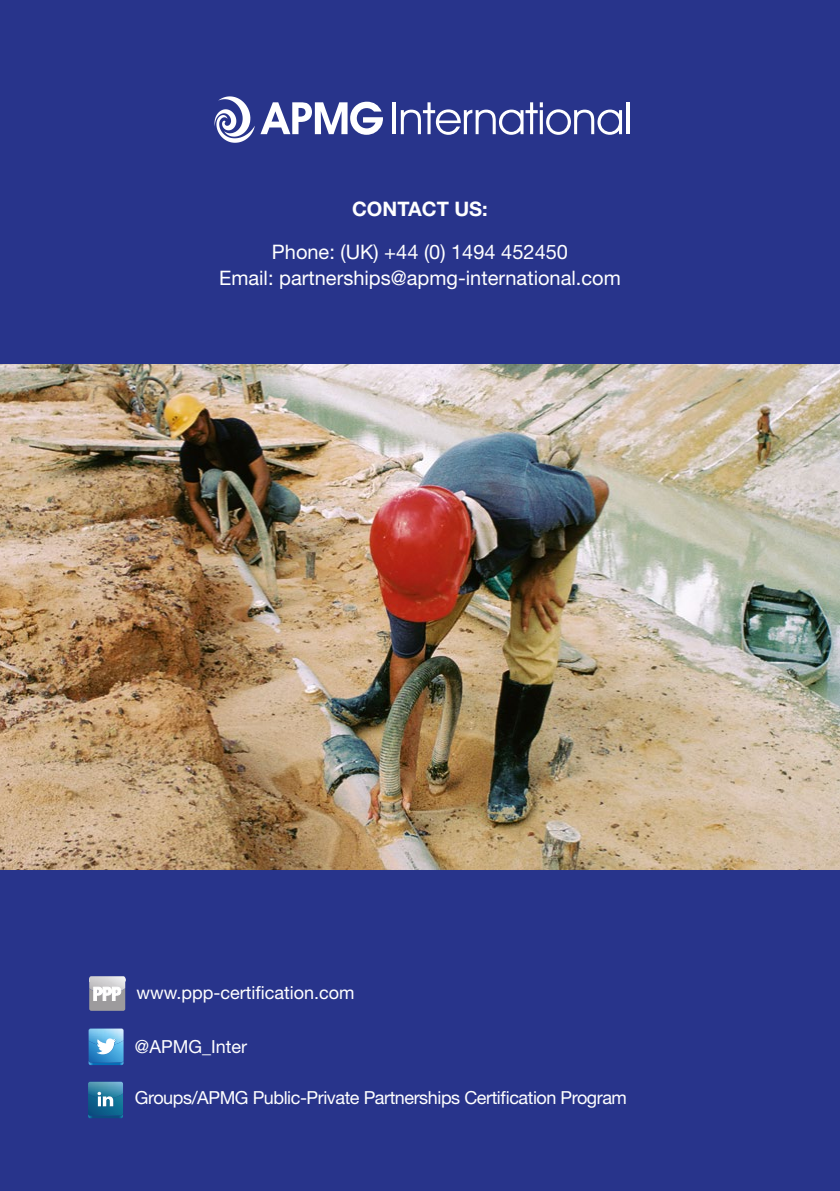
<style>
.page{position:relative;width:840px;height:1191px;background:#fff}
.page>*{position:absolute;margin:0;border:0;box-sizing:border-box;transform-origin:0 0}
.t1{font:20px/26px "Helvetica Neue LT Pro";color:#fff;text-align:center}
.t2{font:700 20px "Helvetica Neue LT Pro";color:#fff}
.t3{font:18px "Helvetica Neue LT Pro";letter-spacing:-.025em;color:#fff}
.t4{font:18px "Helvetica Neue LT Pro";color:#fff}
</style>
<div class="page">
<div style="left:0;top:0;width:839px;height:1191px;background:#28348b"></div>
<img style="left:0;top:364px;width:839px;height:505px">
<svg style="left:214px;top:96px;width:169px;height:47px"></svg>
<hr style="left:392px;top:102px;width:3px;height:32px;background:#fff">
<svg style="left:400px;top:102px;width:221px;height:33px"></svg>
<hr style="left:626px;top:102px;width:3px;height:32px;background:#fff">
<svg style="left:88px;top:1028px;width:35px;height:37px"></svg>
<svg style="left:88px;top:1081px;width:35px;height:37px"></svg>
<img style="left:89px;top:993px;width:36px;height:17px">
<img style="left:89px;top:976px;width:36px;height:17px">
<svg style="left:93px;top:986px;width:29px;height:15px"></svg>
<p class="t2" style="left:352px;top:196px;width:137px">CONTACT US:</p>
<p class="t1" style="left:219px;top:238px;width:403px">Phone: (UK) +44 (0) 1494 452450<br>Email: partnerships@apmg-international.com</p>
<p class="t4" style="left:136px;top:981px;width:219px">www.ppp-certification.com</p>
<p class="t4" style="left:135px;top:1035px;width:114px">@APMG_Inter</p>
<p class="t3" style="left:135px;top:1086px;width:493px">Groups/APMG Public-Private Partnerships Certification Program</p>
</div>
